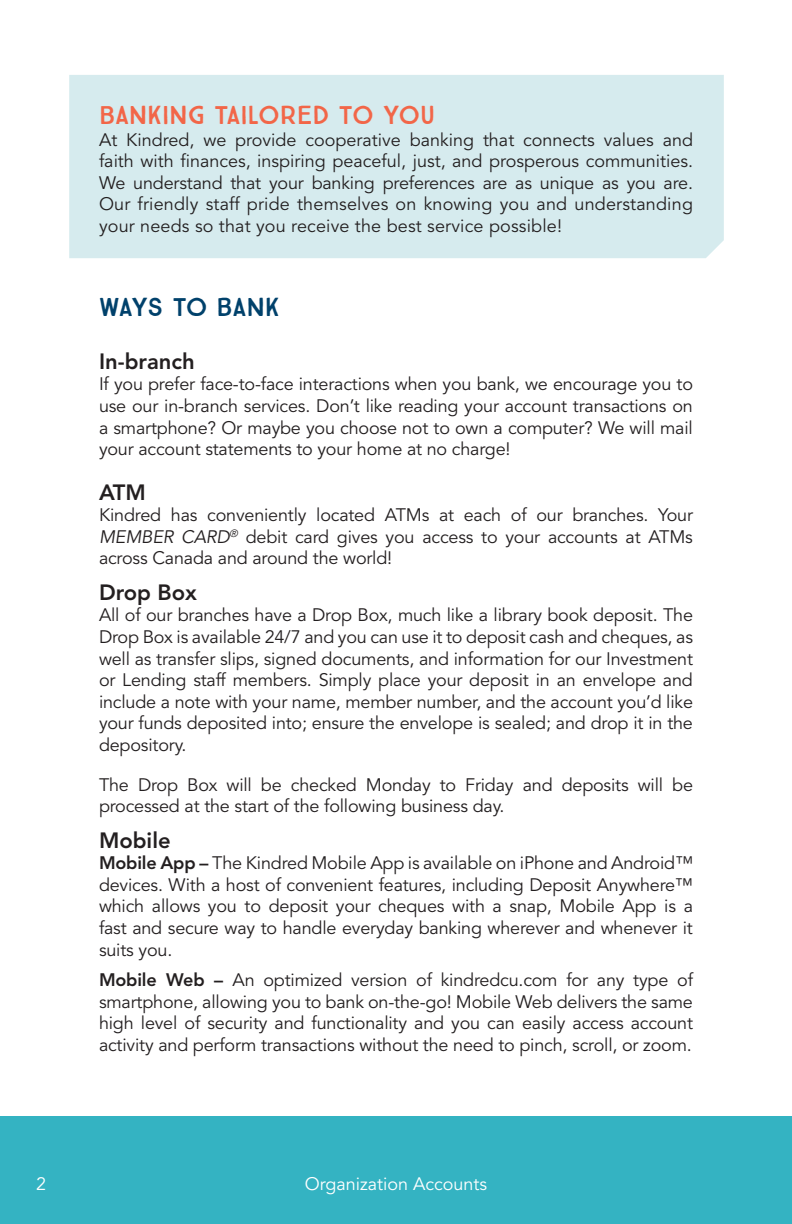
<style>
.page{position:relative;width:792px;height:1224px;background:#fff}
.page>*{position:absolute;margin:0;border:0;box-sizing:border-box;transform-origin:0 0}
.t1{font:26px "True North";letter-spacing:-.01em;color:#f26648}
.t2{font:26px "True North";letter-spacing:-.02em;color:#00416b}
.Heading{font:800 22px "Avenir LT Std";color:#231f20}
.Body{font:800 22px "Avenir LT Std";color:#231f20}
.Body-2{font:18px/21.6px "Avenir LT Std";letter-spacing:-.01em;color:#231f20;text-align:justify}
.Heading-2{font:18px/21.6px "Avenir LT Std";letter-spacing:-.01em;color:#231f20;text-align:justify}
.t3{font:18px "Avenir LT Std";color:#fff}
.s1{font-style:italic}
.s2{font-weight:800}
</style>
<div class="page">
<div style="left:0;top:1116px;width:792px;height:108px;background:#34b3c2"></div>
<div style="left:69px;top:75px;width:655px;height:183px;background:#d6ebee"></div>
<p class="t1" style="left:99px;top:99px;width:338px">BANKING TAILORED TO YOU</p>
<p class="Body-2" style="left:99px;top:129px;width:596px">At Kindred, we provide cooperative banking that connects values and faith with finances, inspiring peaceful, just, and prosperous communities.<br>We understand that your banking preferences are as unique as you are.<br>Our friendly staff pride themselves on knowing you and understanding your needs so that you receive the best service possible!</p>
<p class="t2" style="left:99px;top:291px;width:182px">WAYS TO BANK</p>
<p class="Heading" style="left:99px;top:348px;width:97px">In-branch</p>
<p class="Body-2" style="left:99px;top:374px;width:596px">If you prefer face-to-face interactions when you bank, we encourage you to use our in-branch services. Don’t like reading your account transactions on a smartphone? Or maybe you choose not to own a computer? We will mail your account statements to your home at no charge!</p>
<p class="Heading" style="left:99px;top:479px;width:48px">ATM</p>
<p class="Body-2" style="left:99px;top:505px;width:596px">Kindred has conveniently located ATMs at each of our branches. Your <span class="s1">MEMBER CARD</span><sup>®</sup> debit card gives you access to your accounts at ATMs across Canada and around the world!</p>
<p class="Body" style="left:99px;top:579px;width:100px">Drop Box</p>
<p class="Heading-2" style="left:99px;top:605px;width:596px">All of our branches have a Drop Box, much like a library book deposit. The Drop Box is available 24/7 and you can use it to deposit cash and cheques, as well as transfer slips, signed documents, and information for our Investment or Lending staff members. Simply place your deposit in an envelope and include a note with your name, member number, and the account you’d like your funds deposited into; ensure the envelope is sealed; and drop it in the depository.</p>
<p class="Body-2" style="left:99px;top:774px;width:596px">The Drop Box will be checked Monday to Friday and deposits will be processed at the start of the following business day.</p>
<p class="Heading" style="left:99px;top:827px;width:73px">Mobile</p>
<p class="Body-2" style="left:99px;top:853px;width:596px"><span class="s2">Mobile App –</span> The Kindred Mobile App is available on iPhone and Android™ devices. With a host of convenient features, including Deposit Anywhere™ which allows you to deposit your cheques with a snap, Mobile App is a fast and secure way to handle everyday banking wherever and whenever it suits you.</p>
<p class="Body-2" style="left:99px;top:970px;width:596px"><span class="s2">Mobile Web –</span> An optimized version of kindredcu.com for any type of smartphone, allowing you to bank on-the-go! Mobile Web delivers the same high level of security and functionality and you can easily access account activity and perform transactions without the need to pinch, scroll, or zoom.</p>
<p class="t3" style="left:36px;top:1174px;width:12px">2</p>
<p class="t3" style="left:305px;top:1174px;width:184px">Organization Accounts</p>
</div>
